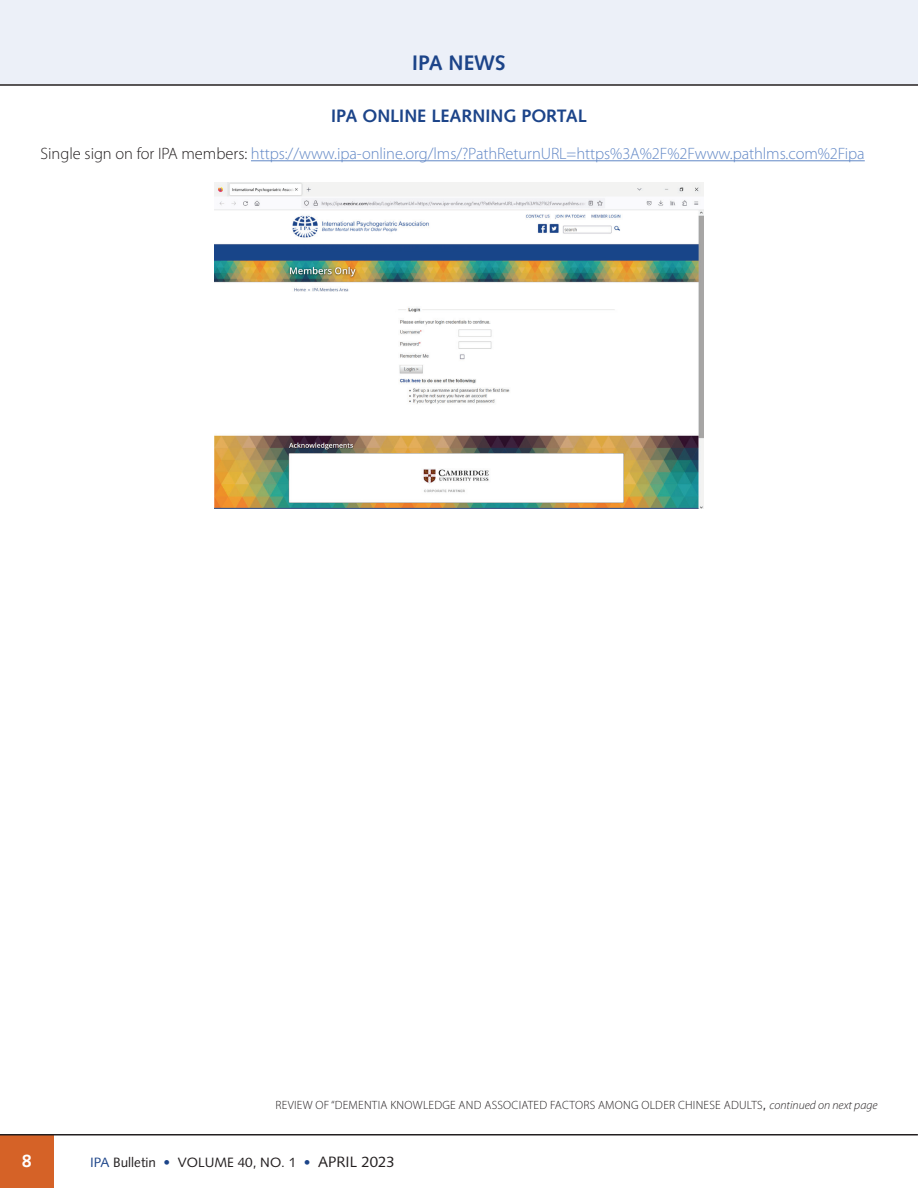
<style>
.page{position:relative;width:918px;height:1188px;background:#fff}
.page>*{position:absolute;margin:0;border:0;box-sizing:border-box;transform-origin:0 0}
.t1{font:700 21px "Syntax";color:#1c4489}
.t2{font:700 18px "Syntax";color:#1c4489}
.t3{font:700 18px "Syntax";color:#fff}
.t4{font:300 16.5px "Myriad Pro";letter-spacing:-.005em;color:#6288c6}
.t5{font:13.5px "Syntax";color:#231f20}
.t6{font:300 12px "Myriad Pro";letter-spacing:.02em;color:#231f20}
.s1{color:#231f20}
.s2{font-family:"Syntax";font-weight:400}
.s3{font-style:italic}
.s4{color:#1c4489}
.s5{font-size:15px}
</style>
<div class="page">
<div style="left:0;top:0;width:918px;height:84px;background:#ecf0f8"></div>
<div style="left:0;top:1135px;width:54px;height:53px;background:#d56227"></div>
<hr style="left:0;top:1134px;width:918px;height:2px;background:#231f20">
<hr style="left:0;top:84px;width:918px;height:2px;background:#231f20">
<hr style="left:251px;top:160px;width:614px;height:1px;background:#6288c6">
<img style="left:214px;top:183px;width:490px;height:325px">
<p class="t1" style="left:412px;top:51px;width:95px">IPA NEWS</p>
<p class="t2" style="left:331px;top:105px;width:257px">IPA ONLINE LEARNING PORTAL</p>
<p class="t4" style="left:40px;top:144px;width:826px"><span class="s1">Single sign on for IPA members:</span> https://www.ipa-online.org/lms/?PathReturnURL=https%3A%2F%2Fwww.pathlms.com%2Fipa</p>
<p class="t6" style="left:276px;top:1098px;width:603px">REVIEW OF “DEMENTIA KNOWLEDGE AND ASSOCIATED FACTORS AMONG OLDER CHINESE ADULTS<span class="s2">,</span> <span class="s3">continued on next page</span></p>
<p class="t3" style="left:22px;top:1151px;width:12px">8</p>
<p class="t5" style="left:90px;top:1154px;width:306px"><span class="s4">IPA</span> Bulletin <span class="s4">•</span> VOLUME 40, NO. 1 <span class="s4">•</span> <span class="s5">APRIL 2023</span></p>
</div>
